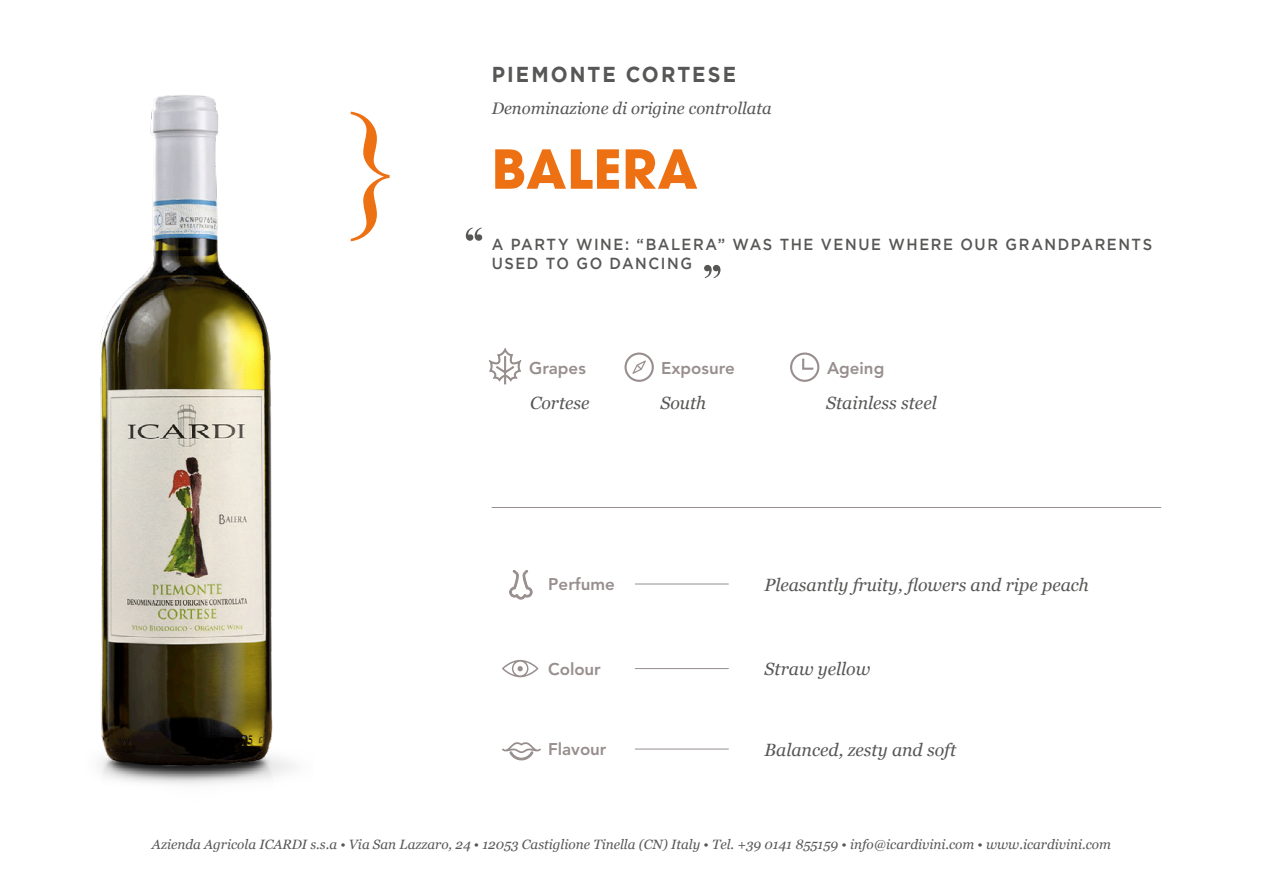
<style>
.page{position:relative;width:1263px;height:893px;background:#fff}
.page>*{position:absolute;margin:0;border:0;box-sizing:border-box;transform-origin:0 0}
.t1{font:700 53.25px "Avant Garde";letter-spacing:.01em;color:#ed7112}
.t2{font:700 21.6px "Gotham";letter-spacing:.105em;color:#575756;scale:.93 1}
.t3{font:italic 17.7px "Georgia";color:#575756}
.t4{font:800 16.95px "Avenir LT Std";color:#988e8e}
.t5{font:italic 16.65px "Georgia";color:#575756}
.t6{font:500 15.9px/18.5px "Gotham";letter-spacing:.105em;color:#575756;scale:.93 1}
.t7{font:italic 13.5px "Georgia";color:#575756}
</style>
<div class="page">
<svg style="left:466px;top:227px;width:16px;height:14px"></svg>
<svg style="left:502px;top:742px;width:39px;height:18px"></svg>
<svg style="left:509px;top:570px;width:24px;height:30px"></svg>
<hr style="left:635px;top:584px;width:93px;height:1px;background:#988e8e">
<hr style="left:635px;top:668px;width:93px;height:1px;background:#988e8e">
<hr style="left:635px;top:749px;width:93px;height:1px;background:#988e8e">
<hr style="left:492px;top:507px;width:669px;height:1px;background:#988e8e">
<svg style="left:502px;top:660px;width:36px;height:17px"></svg>
<svg style="left:362px;top:115px;width:28px;height:123px"></svg>
<svg style="left:704px;top:265px;width:16px;height:13px"></svg>
<svg style="left:489px;top:347px;width:33px;height:37px"></svg>
<svg style="left:790px;top:353px;width:29px;height:29px"></svg>
<svg style="left:624px;top:353px;width:30px;height:29px"></svg>
<img style="left:99px;top:95px;width:263px;height:690px">
<h2 class="t2" style="left:492px;top:62px;width:264px">PIEMONTE CORTESE</h2>
<p class="t5" style="left:492px;top:97px;width:282px">Denominazione di origine controllata</p>
<h1 class="t1" style="left:492px;top:135px;width:208px">BALERA</h1>
<p class="t6" style="left:492px;top:235px;width:712px">A PARTY WINE: “BALERA” WAS THE VENUE WHERE OUR GRANDPARENTS<br>USED TO GO DANCING</p>
<p class="t4" style="left:529px;top:358px;width:58px">Grapes</p>
<p class="t4" style="left:661px;top:358px;width:75px">Exposure</p>
<p class="t4" style="left:827px;top:358px;width:59px">Ageing</p>
<h3 class="t3" style="left:530px;top:390px;width:61px">Cortese</h3>
<h3 class="t3" style="left:660px;top:390px;width:47px">South</h3>
<h3 class="t3" style="left:826px;top:390px;width:112px">Stainless steel</h3>
<p class="t4" style="left:548px;top:574px;width:68px">Perfume</p>
<p class="t4" style="left:548px;top:659px;width:54px">Colour</p>
<h3 class="t3" style="left:764px;top:572px;width:326px">Pleasantly fruity, flowers and ripe peach</h3>
<h3 class="t3" style="left:764px;top:656px;width:107px">Straw yellow</h3>
<p class="t4" style="left:548px;top:739px;width:60px">Flavour</p>
<h3 class="t3" style="left:764px;top:737px;width:193px">Balanced, zesty and soft</h3>
<p class="t7" style="left:152px;top:834px;width:960px">Azienda Agricola ICARDI s.s.a • Via San Lazzaro, 24 • 12053 Castiglione Tinella (CN) Italy • Tel. +39 0141 855159 • info@icardivini.com • www.icardivini.com</p>
</div>
